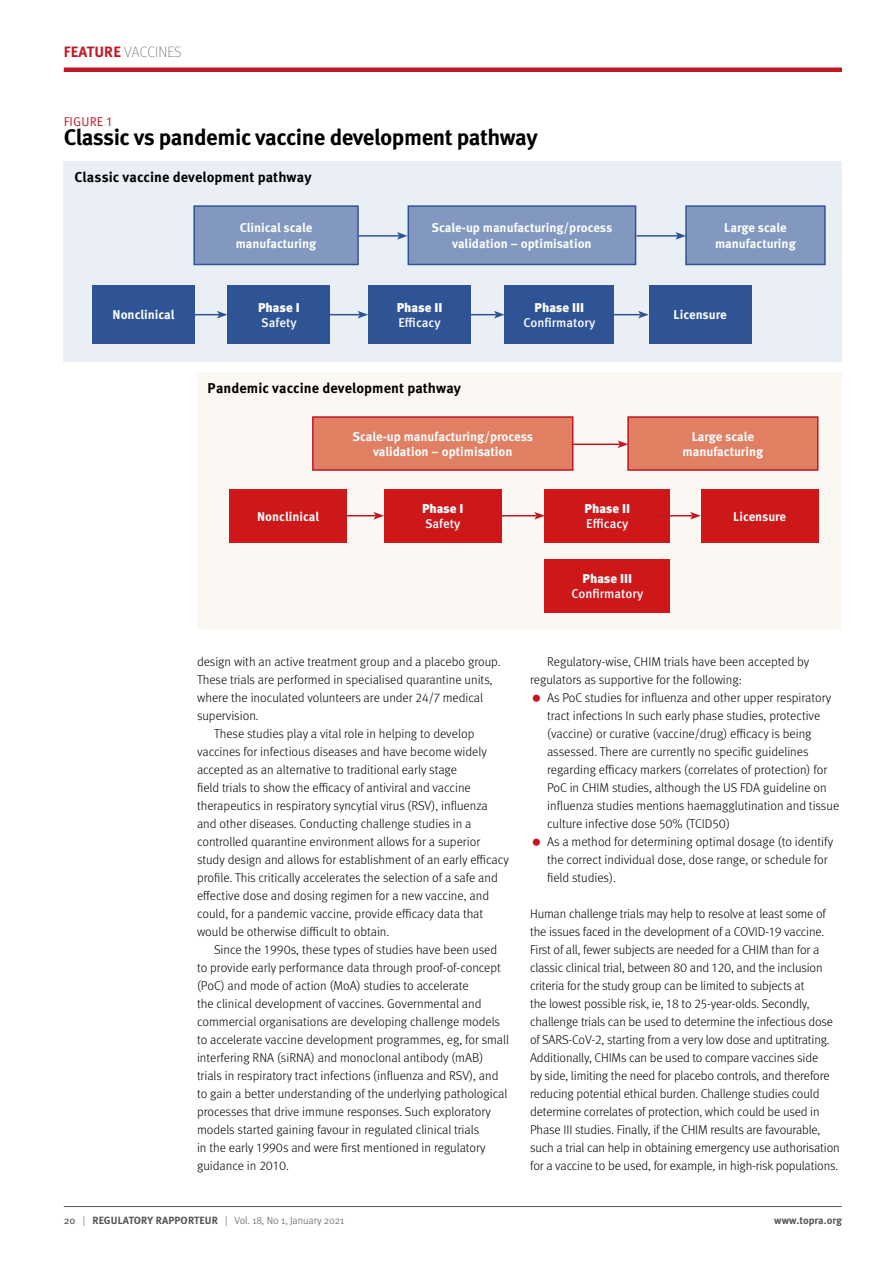
<style>
.page{position:relative;width:893px;height:1263px;background:#fff}
.page>*{position:absolute;margin:0;border:0;box-sizing:border-box;transform-origin:0 0}
.t1{font:700 22.5px "Meta OT";letter-spacing:-.02em;color:#000}
.t2{font:100 15px "Meta OT";letter-spacing:.01em;color:#545454}
.t3{font:700 14.25px "Meta OT";letter-spacing:.005em;color:#000}
.t4{font:300 12.75px/18px "Meta OT";letter-spacing:-.005em;color:#000}
.t5{font:700 12.75px/15.3px "Meta OT";color:#fff;text-align:center}
.t6{font:500 12.75px "Meta OT";color:#fff}
.t7{font:900 12.75px "Meta OT";color:#fff}
.t8{font:12.75px "Meta OT Norm";letter-spacing:.01em;color:#c11723}
.t9{font:300 10.5px "Meta OT";color:#545454}
.t10{font:700 10.5px "Meta OT";color:#545454}
.s1{font-weight:700;color:#c11723}
.s2{font-weight:400}
.s3{font-weight:700}
</style>
<div class="page">
<hr style="left:64px;top:1206px;width:778px;height:1px;background:#545454">
<hr style="left:64px;top:68px;width:778px;height:4px;background:#c11723">
<div style="left:64px;top:161px;width:778px;height:201px;background:#eaeef5"></div>
<div style="left:197px;top:372px;width:645px;height:258px;background:#fbf7f3"></div>
<div style="left:194px;top:206px;width:164px;height:58px;background:#8298c0"></div>
<div style="left:193px;top:205px;width:166px;height:60px;border:2px solid #2f5496"></div>
<div style="left:92px;top:285px;width:103px;height:59px;background:#2f5496"></div>
<div style="left:229px;top:489px;width:118px;height:53px;background:#cd1719"></div>
<div style="left:649px;top:285px;width:102px;height:59px;background:#2f5496"></div>
<div style="left:701px;top:489px;width:117px;height:53px;background:#cd1719"></div>
<div style="left:227px;top:285px;width:103px;height:59px;background:#2f5496"></div>
<div style="left:384px;top:489px;width:117px;height:53px;background:#cd1719"></div>
<div style="left:368px;top:285px;width:103px;height:59px;background:#2f5496"></div>
<div style="left:545px;top:489px;width:125px;height:53px;background:#cd1719"></div>
<div style="left:505px;top:285px;width:109px;height:59px;background:#2f5496"></div>
<div style="left:545px;top:559px;width:125px;height:53px;background:#cd1719"></div>
<div style="left:686px;top:206px;width:139px;height:58px;background:#8298c0"></div>
<div style="left:685px;top:205px;width:141px;height:60px;border:2px solid #2f5496"></div>
<div style="left:628px;top:417px;width:190px;height:53px;background:#e17f63"></div>
<div style="left:627px;top:416px;width:191px;height:55px;border:2px solid #c11723"></div>
<div style="left:408px;top:206px;width:228px;height:58px;background:#8298c0"></div>
<div style="left:408px;top:205px;width:228px;height:60px;border:2px solid #2f5496"></div>
<div style="left:313px;top:417px;width:260px;height:53px;background:#e17f63"></div>
<div style="left:312px;top:416px;width:261px;height:55px;border:2px solid #c11723"></div>
<hr style="left:358px;top:235px;width:41px;height:2px;background:#2f5496">
<svg style="left:397px;top:232px;width:11px;height:8px"></svg>
<hr style="left:636px;top:235px;width:42px;height:2px;background:#2f5496">
<svg style="left:675px;top:232px;width:11px;height:8px"></svg>
<hr style="left:572px;top:443px;width:48px;height:2px;background:#c11723">
<svg style="left:618px;top:440px;width:10px;height:8px"></svg>
<hr style="left:186px;top:314px;width:33px;height:1px;background:#2f5496">
<svg style="left:217px;top:311px;width:10px;height:7px"></svg>
<hr style="left:337px;top:515px;width:39px;height:1px;background:#c11723">
<svg style="left:374px;top:512px;width:10px;height:8px"></svg>
<hr style="left:327px;top:314px;width:33px;height:1px;background:#2f5496">
<svg style="left:358px;top:311px;width:10px;height:7px"></svg>
<hr style="left:498px;top:515px;width:39px;height:1px;background:#c11723">
<svg style="left:534px;top:512px;width:11px;height:8px"></svg>
<hr style="left:463px;top:314px;width:33px;height:1px;background:#2f5496">
<svg style="left:494px;top:311px;width:11px;height:7px"></svg>
<hr style="left:654px;top:515px;width:38px;height:1px;background:#c11723">
<svg style="left:690px;top:512px;width:11px;height:8px"></svg>
<hr style="left:608px;top:314px;width:32px;height:1px;background:#2f5496">
<svg style="left:638px;top:311px;width:11px;height:7px"></svg>
<p class="t2" style="left:64px;top:43px;width:119px"><span class="s1">FEATURE</span> VACCINES</p>
<p class="t8" style="left:64px;top:114px;width:49px">FIGURE 1</p>
<h1 class="t1" style="left:64px;top:123px;width:475px">Classic vs pandemic vaccine development pathway</h1>
<p class="t3" style="left:74px;top:168px;width:239px">Classic vaccine development pathway</p>
<p class="t5" style="left:113px;top:308px;width:63px">Nonclinical</p>
<p class="t5" style="left:236px;top:220px;width:82px">Clinical scale manufacturing</p>
<p class="t7" style="left:258px;top:300px;width:43px">Phase I</p>
<p class="t6" style="left:261px;top:315px;width:37px">Safety</p>
<p class="t5" style="left:432px;top:220px;width:182px">Scale-up manufacturing/process validation – optimisation</p>
<p class="t7" style="left:397px;top:300px;width:47px">Phase II</p>
<p class="t6" style="left:398px;top:315px;width:44px">Efficacy</p>
<p class="t7" style="left:535px;top:300px;width:51px">Phase III</p>
<p class="t6" style="left:523px;top:315px;width:73px">Confirmatory</p>
<p class="t3" style="left:208px;top:379px;width:255px">Pandemic vaccine development pathway</p>
<p class="t5" style="left:257px;top:509px;width:63px">Nonclinical</p>
<p class="t5" style="left:352px;top:429px;width:182px">Scale-up manufacturing/process validation – optimisation</p>
<p class="t7" style="left:422px;top:501px;width:43px">Phase I</p>
<p class="t6" style="left:425px;top:516px;width:37px">Safety</p>
<p class="t7" style="left:585px;top:501px;width:47px">Phase II</p>
<p class="t6" style="left:586px;top:516px;width:44px">Efficacy</p>
<p class="t7" style="left:583px;top:570px;width:51px">Phase III</p>
<p class="t6" style="left:571px;top:586px;width:73px">Confirmatory</p>
<p class="t5" style="left:715px;top:220px;width:82px">Large scale manufacturing</p>
<p class="t5" style="left:674px;top:308px;width:54px">Licensure</p>
<p class="t5" style="left:683px;top:429px;width:82px">Large scale manufacturing</p>
<p class="t5" style="left:733px;top:509px;width:54px">Licensure</p>
<p class="t4" style="left:197px;top:653px;width:305px">design with an active treatment group and a placebo group.</p>
<p class="t4" style="left:197px;top:671px;width:297px">These trials are performed in specialised quarantine units,</p>
<p class="t4" style="left:197px;top:689px;width:288px">where the inoculated volunteers are under 24/7 medical</p>
<p class="t4" style="left:197px;top:707px;width:63px">supervision.</p>
<p class="t4" style="left:214px;top:725px;width:262px">These studies play a vital role in helping to develop</p>
<p class="t4" style="left:197px;top:743px;width:291px">vaccines for infectious diseases and have become widely</p>
<p class="t4" style="left:197px;top:761px;width:262px">accepted as an alternative to traditional early stage</p>
<p class="t4" style="left:197px;top:779px;width:275px">field trials to show the efficacy of antiviral and vaccine</p>
<p class="t4" style="left:197px;top:797px;width:292px">therapeutics in respiratory syncytial virus (RSV), influenza</p>
<p class="t4" style="left:197px;top:815px;width:276px">and other diseases. Conducting challenge studies in a</p>
<p class="t4" style="left:197px;top:833px;width:285px">controlled quarantine environment allows for a superior</p>
<p class="t4" style="left:197px;top:851px;width:313px">study design and allows for establishment of an early efficacy</p>
<p class="t4" style="left:197px;top:869px;width:302px">profile. This critically accelerates the selection of a safe and</p>
<p class="t4" style="left:197px;top:887px;width:294px">effective dose and dosing regimen for a new vaccine, and</p>
<p class="t4" style="left:197px;top:905px;width:288px">could, for a pandemic vaccine, provide efficacy data that</p>
<p class="t4" style="left:197px;top:923px;width:194px">would be otherwise difficult to obtain.</p>
<p class="t4" style="left:214px;top:941px;width:285px">Since the 1990s, these types of studies have been used</p>
<p class="t4" style="left:197px;top:959px;width:305px">to provide early performance data through proof-of-concept</p>
<p class="t4" style="left:197px;top:977px;width:273px">(PoC) and mode of action (MoA) studies to accelerate</p>
<p class="t4" style="left:197px;top:995px;width:286px">the clinical development of vaccines. Governmental and</p>
<p class="t4" style="left:197px;top:1013px;width:305px">commercial organisations are developing challenge models</p>
<p class="t4" style="left:197px;top:1031px;width:313px">to accelerate vaccine development programmes, eg, for small</p>
<p class="t4" style="left:197px;top:1049px;width:288px">interfering RNA (siRNA) and monoclonal antibody (mAB)</p>
<p class="t4" style="left:197px;top:1067px;width:303px">trials in respiratory tract infections (influenza and RSV), and</p>
<p class="t4" style="left:197px;top:1085px;width:312px">to gain a better understanding of the underlying pathological</p>
<p class="t4" style="left:197px;top:1103px;width:295px">processes that drive immune responses. Such exploratory</p>
<p class="t4" style="left:197px;top:1121px;width:284px">models started gaining favour in regulated clinical trials</p>
<p class="t4" style="left:197px;top:1139px;width:290px">in the early 1990s and were first mentioned in regulatory</p>
<p class="t4" style="left:197px;top:1157px;width:93px">guidance in 2010.</p>
<p class="t4" style="left:530px;top:653px;width:281px;text-indent:17px">Regulatory-wise, CHIM trials have been accepted by regulators as supportive for the following:</p>
<p class="t4" style="left:547px;top:689px;width:294px">As PoC studies for influenza and other upper respiratory tract infections In such early phase studies, protective (vaccine) or curative (vaccine/drug) efficacy is being assessed. There are currently no specific guidelines regarding efficacy markers (correlates of protection) for PoC in CHIM studies, although the US FDA guideline on influenza studies mentions haemagglutination and tissue culture infective dose 50% (TCID50)<br>As a method for determining optimal dosage (to identify the correct individual dose, dose range, or schedule for field studies).</p>
<p class="t4" style="left:530px;top:905px;width:311px">Human challenge trials may help to resolve at least some of the issues faced in the development of a COVID-19 vaccine.<br>First of all, fewer subjects are needed for a CHIM than for a classic clinical trial, between 80 and 120, and the inclusion criteria for the study group can be limited to subjects at<br>the lowest possible risk, ie, 18 to 25-year-olds. Secondly, challenge trials can be used to determine the infectious dose of SARS-CoV-2, starting from a very low dose and uptitrating.<br>Additionally, CHIMs can be used to compare vaccines side<br>by side, limiting the need for placebo controls, and therefore reducing potential ethical burden. Challenge studies could determine correlates of protection, which could be used in Phase III studies. Finally, if the CHIM results are favourable, such a trial can help in obtaining emergency use authorisation for a vaccine to be used, for example, in high-risk populations.</p>
<p class="t9" style="left:64px;top:1215px;width:282px"><span class="s2">20</span> | <span class="s3">REGULATORY RAPPORTEUR</span> | Vol. 18, N0 1, January 2021</p>
<p class="t10" style="left:774px;top:1214px;width:69px">www.topra.org</p>
</div>
